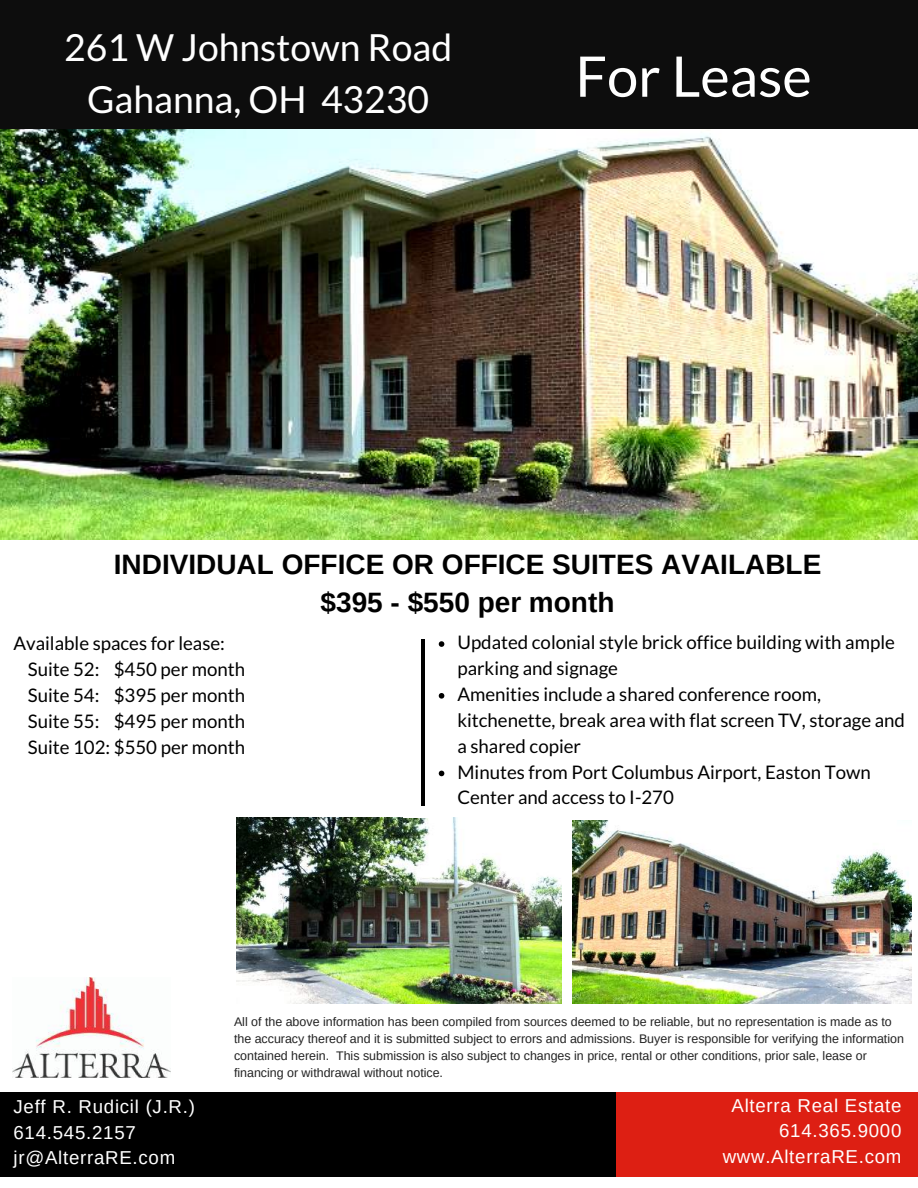
<style>
.page{position:relative;width:918px;height:1188px;background:#fff}
.page>*{position:absolute;margin:0;border:0;box-sizing:border-box;transform-origin:0 0}
.t1{font:55.95px "Lato";color:#fff}
.t2{font:37.35px/51.8px "Lato";color:#fff;text-align:center}
.t3{font:700 28.05px/38.2px "Arimo";color:#000;text-align:center}
.t4{font:18.75px/25.8px "Lato";color:#000}
.t5{font:18.75px/25.8px "Arimo";letter-spacing:.04em;color:#fff}
.t6{font:12.45px/16.8px "Arimo";color:#222}
</style>
<div class="page">
<div style="left:0;top:0;width:918px;height:134px;background:#0d0d0d"></div>
<div style="left:0;top:1092px;width:618px;height:85px;background:#000"></div>
<div style="left:616px;top:1092px;width:302px;height:85px;background:#dd1f13"></div>
<svg style="left:439px;top:641px;width:5px;height:6px"></svg>
<svg style="left:439px;top:693px;width:5px;height:6px"></svg>
<svg style="left:439px;top:771px;width:5px;height:5px"></svg>
<hr style="left:422px;top:639px;width:3px;height:314px;background:#000">
<img style="left:12px;top:978px;width:159px;height:100px">
<img style="left:0;top:129px;width:918px;height:411px">
<img style="left:573px;top:820px;width:338px;height:184px">
<img style="left:236px;top:818px;width:325px;height:186px">
<div style="left:403px;top:807px;width:41px;height:11px;background:#fff"></div>
<h2 class="t2" style="left:64px;top:20px;width:390px">261 W Johnstown Road<br>Gahanna, OH 43230</h2>
<h1 class="t1" style="left:575px;top:42px;width:238px">For Lease</h1>
<h3 class="t3" style="left:114px;top:545px;width:709px">INDIVIDUAL OFFICE OR OFFICE SUITES AVAILABLE $395 - $550 per month</h3>
<h3 class="t4" style="left:28px;top:630px;width:219px;text-indent:-14px">Available spaces for lease:<br>Suite 52: $450 per month<br>Suite 54: $395 per month<br>Suite 55: $495 per month<br>Suite 102: $550 per month</h3>
<p class="t4" style="left:457px;top:629px;width:449px">Updated colonial style brick office building with ample parking and signage<br>Amenities include a shared conference room, kitchenette, break area with flat screen TV, storage and a shared copier<br>Minutes from Port Columbus Airport, Easton Town Center and access to I-270</p>
<p class="t6" style="left:234px;top:1013px;width:672px">All of the above information has been compiled from sources deemed to be reliable, but no representation is made as to the accuracy thereof and it is submitted subject to errors and admissions. Buyer is responsible for verifying the information contained herein. This submission is also subject to changes in price, rental or other conditions, prior sale, lease or financing or withdrawal without notice.</p>
<h3 class="t5" style="left:14px;top:1093px;width:183px">Jeff R. Rudicil (J.R.)<br>614.545.2157 jr@AlterraRE.com</h3>
<h3 class="t5" style="left:723px;top:1092px;width:180px;text-align:right">Alterra Real Estate<br>614.365.9000 www.AlterraRE.com</h3>
</div>
